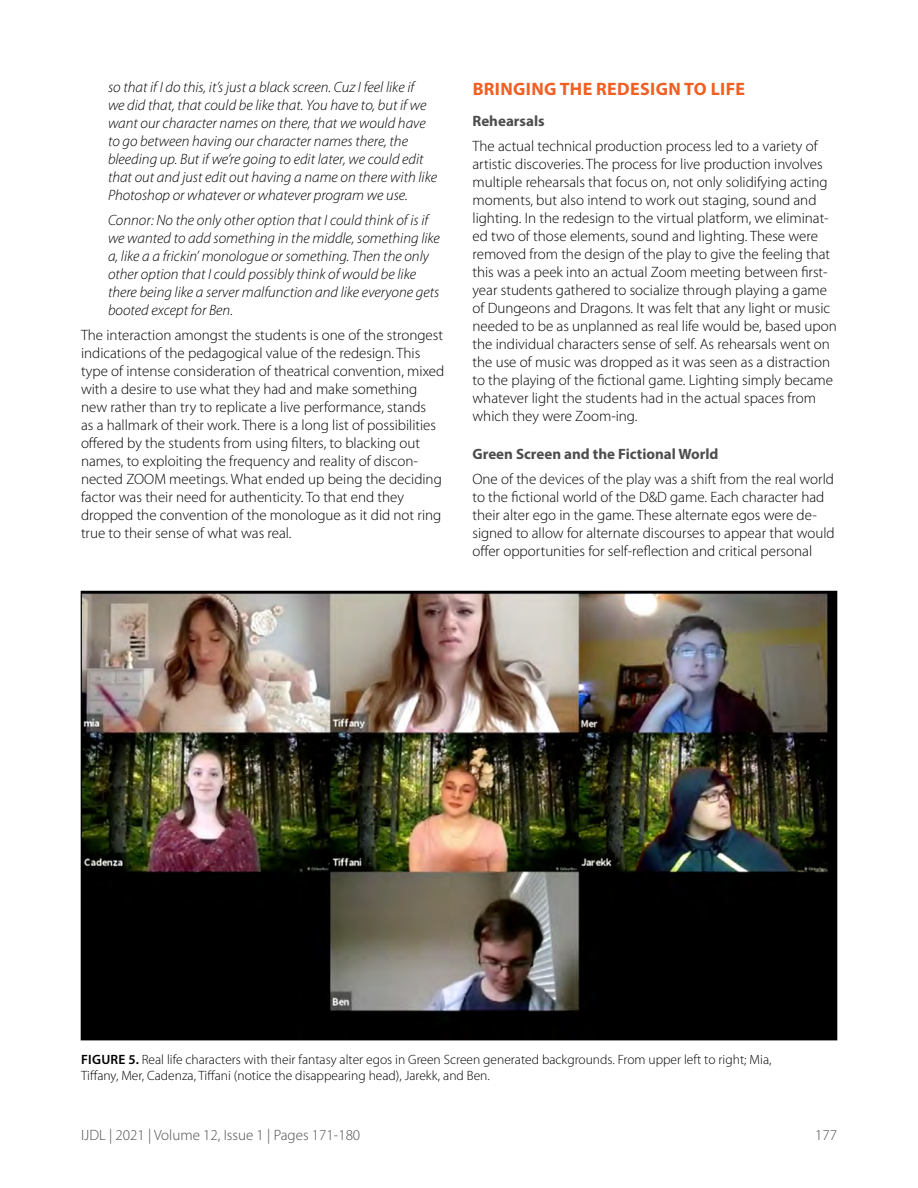
<style>
.page{position:relative;width:918px;height:1188px;background:#fff}
.page>*{position:absolute;margin:0;border:0;box-sizing:border-box;transform-origin:0 0}
.t1{font:700 18px "Myriad Pro";letter-spacing:.02em;color:#f15f22}
.Running_Text{font:300 15px/18px "Myriad Pro";color:#000}
.inline_quotation{font:italic 300 15px/18px "Myriad Pro";color:#000}
.t2{font:300 15px "Myriad Pro";color:#4d4d4f}
.t3{font:700 15px "Myriad Pro";color:#4d4d4f}
.t4{font:300 13.5px/16.2px "Myriad Pro";color:#000}
.s1{font-weight:600}
</style>
<div class="page">
<img style="left:83px;top:593px;width:752px;height:445px">
<p class="inline_quotation" style="left:108px;top:79px;width:331px">so that if I do this, it’s just a black screen. Cuz I feel like if<br>we did that, that could be like that. You have to, but if we want our character names on there, that we would have to go between having our character names there, the bleeding up. But if we’re going to edit later, we could edit that out and just edit out having a name on there with like Photoshop or whatever or whatever program we use.</p>
<p class="inline_quotation" style="left:108px;top:211px;width:333px">Connor: No the only other option that I could think of is if we wanted to add something in the middle, something like a, like a a frickin’ monologue or something. Then the only other option that I could possibly think of would be like there being like a server malfunction and like everyone gets booted except for Ben.</p>
<p class="Running_Text" style="left:81px;top:326px;width:365px">The interaction amongst the students is one of the strongest indications of the pedagogical value of the redesign. This type of intense consideration of theatrical convention, mixed with a desire to use what they had and make something new rather than try to replicate a live performance, stands<br>as a hallmark of their work. There is a long list of possibilities offered by the students from using filters, to blacking out names, to exploiting the frequency and reality of discon&shy;nected ZOOM meetings. What ended up being the deciding factor was their need for authenticity. To that end they dropped the convention of the monologue as it did not ring true to their sense of what was real.</p>
<p class="t1" style="left:473px;top:77px;width:274px">BRINGING THE REDESIGN TO LIFE</p>
<p class="t3" style="left:472px;top:111px;width:74px">Rehearsals</p>
<p class="Running_Text" style="left:472px;top:137px;width:366px">The actual technical production process led to a variety of artistic discoveries. The process for live production involves multiple rehearsals that focus on, not only solidifying acting moments, but also intend to work out staging, sound and lighting. In the redesign to the virtual platform, we eliminat&shy;ed two of those elements, sound and lighting. These were removed from the design of the play to give the feeling that this was a peek into an actual Zoom meeting between first&shy;year students gathered to socialize through playing a game of Dungeons and Dragons. It was felt that any light or music needed to be as unplanned as real life would be, based upon the individual characters sense of self. As rehearsals went on the use of music was dropped as it was seen as a distraction to the playing of the fictional game. Lighting simply became whatever light the students had in the actual spaces from which they were Zoom-ing.</p>
<p class="t3" style="left:472px;top:444px;width:248px">Green Screen and the Fictional World</p>
<p class="Running_Text" style="left:472px;top:470px;width:364px">One of the devices of the play was a shift from the real world to the fictional world of the D&amp;D game. Each character had their alter ego in the game. These alternate egos were de&shy;signed to allow for alternate discourses to appear that would offer opportunities for self-reflection and critical personal</p>
<p class="t4" style="left:81px;top:1051px;width:692px"><span class="s1">FIGURE 5.</span> Real life characters with their fantasy alter egos in Green Screen generated backgrounds. From upper left to right; Mia,<br>Tiffany, Mer, Cadenza, Tiffani (notice the disappearing head), Jarekk, and Ben.</p>
<p class="t2" style="left:81px;top:1126px;width:281px">IJDL | 2021 | Volume 12, Issue 1 | Pages 171-180</p>
<p class="t2" style="left:815px;top:1126px;width:23px">177</p>
</div>
